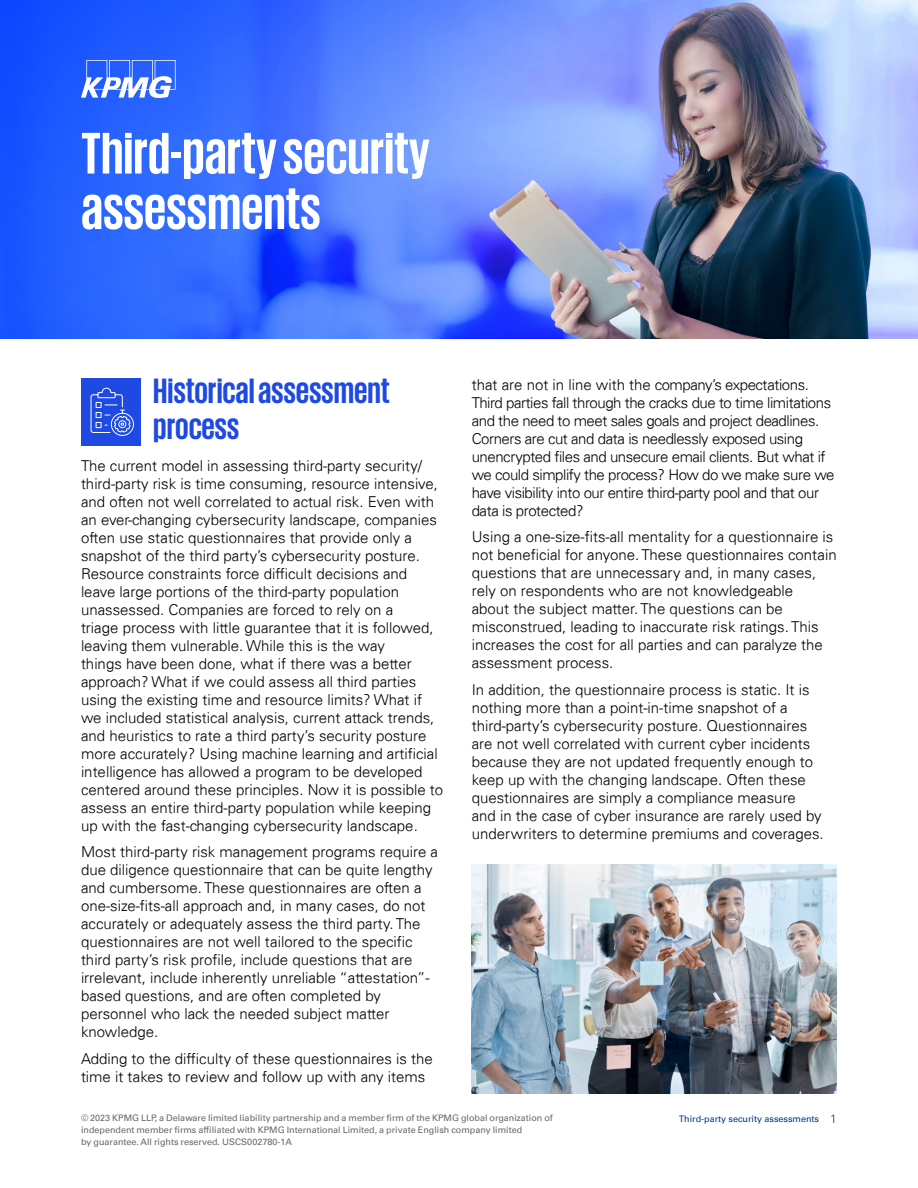
<style>
.page{position:relative;width:918px;height:1188px;background:#fff}
.page>*{position:absolute;margin:0;border:0;box-sizing:border-box;transform-origin:0 0}
.t1{font:700 60px/55.5px "KPMG";color:#fff}
.t2{font:700 36px/36px "KPMG";color:#1e49e2}
.t3{font:300 15px/18px "Univers 45";color:#000}
.t4{font:300 15px/18px "Univers 45";letter-spacing:-.03em;color:#000}
.t5{font:9px/12px "Univers 55 Roman";color:#666}
.t6{font:9px "Univers 55 Roman";color:#00338d}
.s1{font-family:"Univers 45";font-weight:300;font-size:12px}
</style>
<div class="page">
<img style="left:0;top:0;width:918px;height:339px">
<svg style="left:81px;top:60px;width:95px;height:38px"></svg>
<div style="left:81px;top:378px;width:60px;height:68px;background:#1e49e2"></div>
<svg style="left:90px;top:387px;width:44px;height:49px"></svg>
<img style="left:472px;top:864px;width:365px;height:230px">
<h1 class="t1" style="left:81px;top:124px;width:350px">Third-party security assessments</h1>
<h2 class="t2" style="left:153px;top:372px;width:238px">Historical assessment process</h2>
<p class="t3" style="left:81px;top:456px;width:364px">The current model in assessing third-party security/ third-party risk is time consuming, resource intensive, and often not well correlated to actual risk. Even with an ever-changing cybersecurity landscape, companies often use static questionnaires that provide only a snapshot of the third party’s cybersecurity posture.<br>Resource constraints force difficult decisions and leave large portions of the third-party population unassessed. Companies are forced to rely on a<br>triage process with little guarantee that it is followed, leaving them vulnerable. While this is the way<br>things have been done, what if there was a better approach? What if we could assess all third parties using the existing time and resource limits? What if we included statistical analysis, current attack trends, and heuristics to rate a third party’s security posture more accurately? Using machine learning and artificial intelligence has allowed a program to be developed centered around these principles. Now it is possible to assess an entire third-party population while keeping up with the fast-changing cybersecurity landscape.</p>
<p class="t3" style="left:81px;top:843px;width:359px">Most third-party risk management programs require a due diligence questionnaire that can be quite lengthy and cumbersome. These questionnaires are often a one-size-fits-all approach and, in many cases, do not accurately or adequately assess the third party. The questionnaires are not well tailored to the specific third party’s risk profile, include questions that are irrelevant, include inherently unreliable “attestation”- based questions, and are often completed by personnel who lack the needed subject matter knowledge.</p>
<p class="t3" style="left:81px;top:1049px;width:353px">Adding to the difficulty of these questionnaires is the time it takes to review and follow up with any items</p>
<p class="t4" style="left:472px;top:375px;width:364px">that are not in line with the company’s expectations.<br>Third parties fall through the cracks due to time limitations and the need to meet sales goals and project deadlines.<br>Corners are cut and data is needlessly exposed using unencrypted files and unsecure email clients. But what if we could simplify the process? How do we make sure we have visibility into our entire third-party pool and that our data is protected?</p>
<p class="t3" style="left:472px;top:528px;width:366px">Using a one-size-fits-all mentality for a questionnaire is not beneficial for anyone. These questionnaires contain questions that are unnecessary and, in many cases, rely on respondents who are not knowledgeable<br>about the subject matter. The questions can be misconstrued, leading to inaccurate risk ratings. This increases the cost for all parties and can paralyze the assessment process.</p>
<p class="t3" style="left:472px;top:680px;width:353px">In addition, the questionnaire process is static. It is nothing more than a point-in-time snapshot of a third-party’s cybersecurity posture. Questionnaires are not well correlated with current cyber incidents because they are not updated frequently enough to keep up with the changing landscape. Often these questionnaires are simply a compliance measure and in the case of cyber insurance are rarely used by underwriters to determine premiums and coverages.</p>
<p class="t5" style="left:81px;top:1112px;width:473px">© 2023 KPMG LLP, a Delaware limited liability partnership and a member firm of the KPMG global organization of independent member firms affiliated with KPMG International Limited, a private English company limited<br>by guarantee. All rights reserved. USCS002780-1A</p>
<p class="t6" style="left:679px;top:1113px;width:160px">Third-party security assessments <span class="s1">1</span></p>
</div>
